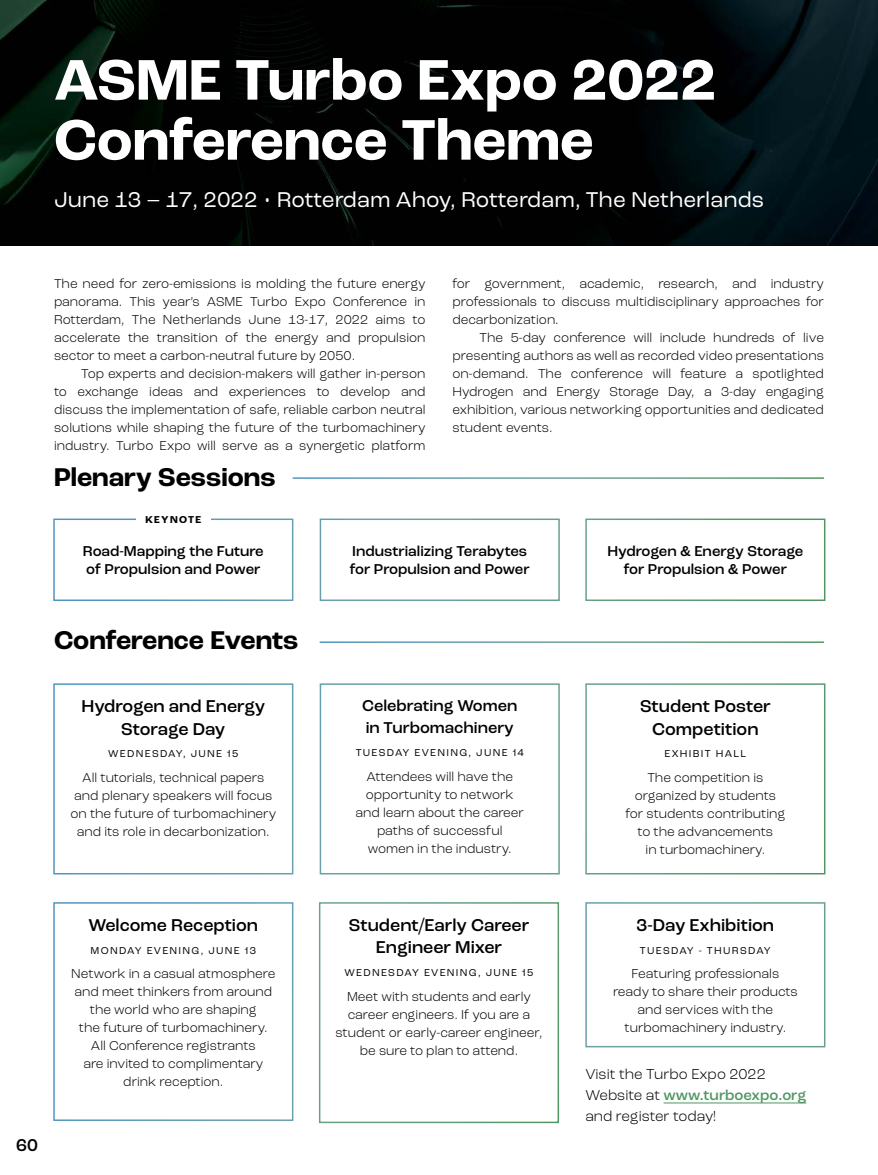
<style>
.page{position:relative;width:878px;height:1175px;background:#fff}
.page>*{position:absolute;margin:0;border:0;box-sizing:border-box;transform-origin:0 0}
.t1{font:700 60px/60px "Roc Grotesk";color:#fff}
.t2{font:700 27px "Roc Grotesk";color:#000}
.t3{font:22.5px "Roc Grotesk";color:#fff}
.t4{font:500 18px/22.5px "Roc Grotesk";color:#000;text-align:center}
.t5{font:500 16.5px/22.5px "Roc Grotesk";color:#000}
.t6{font:500 15px/18px "Roc Grotesk";color:#000}
.t7{font:300 15px/21px "Roc Grotesk";color:#000}
.t8{font:300 13.5px/18px "Roc Grotesk";color:#000;text-align:center}
.t9{font:10.5px "Roc Grotesk";letter-spacing:.125em;color:#000}
.t10{font:700 10.5px "Roc Grotesk";letter-spacing:.125em;color:#000}
.s1{font-weight:500;color:#509663}
</style>
<div class="page">
<img style="left:0;top:0;width:878px;height:246px">
<div style="left:53px;top:518px;width:240px;height:83px;border:2px solid #fff"></div>
<div style="left:53px;top:683px;width:240px;height:191px;border:2px solid #fff"></div>
<div style="left:53px;top:902px;width:240px;height:218px;border:2px solid #fff"></div>
<div style="left:320px;top:518px;width:240px;height:83px;border:2px solid #fff"></div>
<div style="left:585px;top:902px;width:240px;height:145px;border:2px solid #fff"></div>
<div style="left:320px;top:683px;width:240px;height:191px;border:2px solid #fff"></div>
<div style="left:585px;top:518px;width:240px;height:83px;border:2px solid #fff"></div>
<div style="left:585px;top:683px;width:240px;height:191px;border:2px solid #fff"></div>
<div style="left:319px;top:902px;width:240px;height:221px;border:2px solid #fff"></div>
<hr style="left:663px;top:1102px;width:143px;height:1px;background:#509663">
<div style="left:136px;top:508px;width:74px;height:22px;background:#fff"></div>
<h1 class="t1" style="left:54px;top:51px;width:664px">ASME Turbo Expo 2022<br>Conference Theme</h1>
<h3 class="t3" style="left:54px;top:186px;width:711px">June 13 – 17, 2022 • Rotterdam Ahoy, Rotterdam, The Netherlands</h3>
<p class="t8" style="left:54px;top:274px;width:373px;text-align:justify">The need for zero-emissions is molding the future energy panorama. This year’s ASME Turbo Expo Conference in Rotterdam, The Netherlands June 13-17, 2022 aims to accelerate the transition of the energy and propulsion sector to meet a carbon-neutral future by 2050.</p>
<p class="t8" style="left:54px;top:364px;width:373px;text-align:justify;text-indent:27px">Top experts and decision-makers will gather in-person to exchange ideas and experiences to develop and discuss the implementation of safe, reliable carbon neutral solutions while shaping the future of the turbomachinery industry. Turbo Expo will serve as a synergetic platform</p>
<h2 class="t2" style="left:54px;top:460px;width:223px">Plenary Sessions</h2>
<p class="t10" style="left:145px;top:513px;width:57px">KEYNOTE</p>
<p class="t8" style="left:452px;top:274px;width:373px;text-align:justify">for government, academic, research, and industry professionals to discuss multidisciplinary approaches for decarbonization.</p>
<p class="t8" style="left:452px;top:328px;width:373px;text-align:justify;text-indent:27px">The 5-day conference will include hundreds of live presenting authors as well as recorded video presentations on-demand. The conference will feature a spotlighted Hydrogen and Energy Storage Day, a 3-day engaging exhibition, various networking opportunities and dedicated student events.</p>
<p class="t6" style="left:83px;top:542px;width:182px">Road-Mapping the Future of Propulsion and Power</p>
<h2 class="t2" style="left:54px;top:623px;width:246px">Conference Events</h2>
<h3 class="t4" style="left:81px;top:695px;width:185px">Hydrogen and Energy<br>Storage Day</h3>
<p class="t9" style="left:108px;top:747px;width:132px">WEDNESDAY, JUNE 15</p>
<p class="t8" style="left:70px;top:768px;width:207px">All tutorials, technical papers and plenary speakers will focus on the future of turbomachinery and its role in decarbonization.</p>
<p class="t6" style="left:350px;top:542px;width:181px">Industrializing Terabytes for Propulsion and Power</p>
<p class="t5" style="left:362px;top:694px;width:157px">Celebrating Women in Turbomachinery</p>
<p class="t9" style="left:355px;top:746px;width:170px">TUESDAY EVENING, JUNE 14</p>
<p class="t8" style="left:355px;top:767px;width:170px">Attendees will have the opportunity to network and learn about the career paths of successful women in the industry.</p>
<p class="t6" style="left:607px;top:542px;width:197px;text-align:center">Hydrogen &amp; Energy Storage for Propulsion &amp; Power</p>
<h3 class="t4" style="left:640px;top:695px;width:132px">Student Poster<br>Competition</h3>
<p class="t9" style="left:664px;top:747px;width:83px">EXHIBIT HALL</p>
<p class="t8" style="left:625px;top:768px;width:161px">The competition is organized by students for students contributing to the advancements<br>in turbomachinery.</p>
<h3 class="t4" style="left:16px;top:1134px;width:23px">60</h3>
<h3 class="t4" style="left:88px;top:913px;width:171px">Welcome Reception</h3>
<p class="t9" style="left:90px;top:943px;width:167px">MONDAY EVENING, JUNE 13</p>
<p class="t8" style="left:71px;top:964px;width:205px">Network in a casual atmosphere and meet thinkers from around the world who are shaping<br>the future of turbomachinery.<br>All Conference registrants<br>are invited to complimentary drink reception.</p>
<h3 class="t4" style="left:349px;top:913px;width:182px">Student/Early Career<br>Engineer Mixer</h3>
<p class="t9" style="left:344px;top:966px;width:190px">WEDNESDAY EVENING, JUNE 15</p>
<p class="t8" style="left:335px;top:987px;width:209px">Meet with students and early career engineers. If you are a student or early-career engineer, be sure to plan to attend.</p>
<h3 class="t4" style="left:636px;top:913px;width:139px">3-Day Exhibition</h3>
<p class="t9" style="left:640px;top:943px;width:132px">TUESDAY - THURSDAY</p>
<p class="t8" style="left:613px;top:964px;width:186px">Featuring professionals ready to share their products and services with the turbomachinery industry.</p>
<p class="t7" style="left:585px;top:1063px;width:222px">Visit the Turbo Expo 2022<br>Website at <span class="s1">www.turboexpo.org </span>and register today!</p>
</div>
